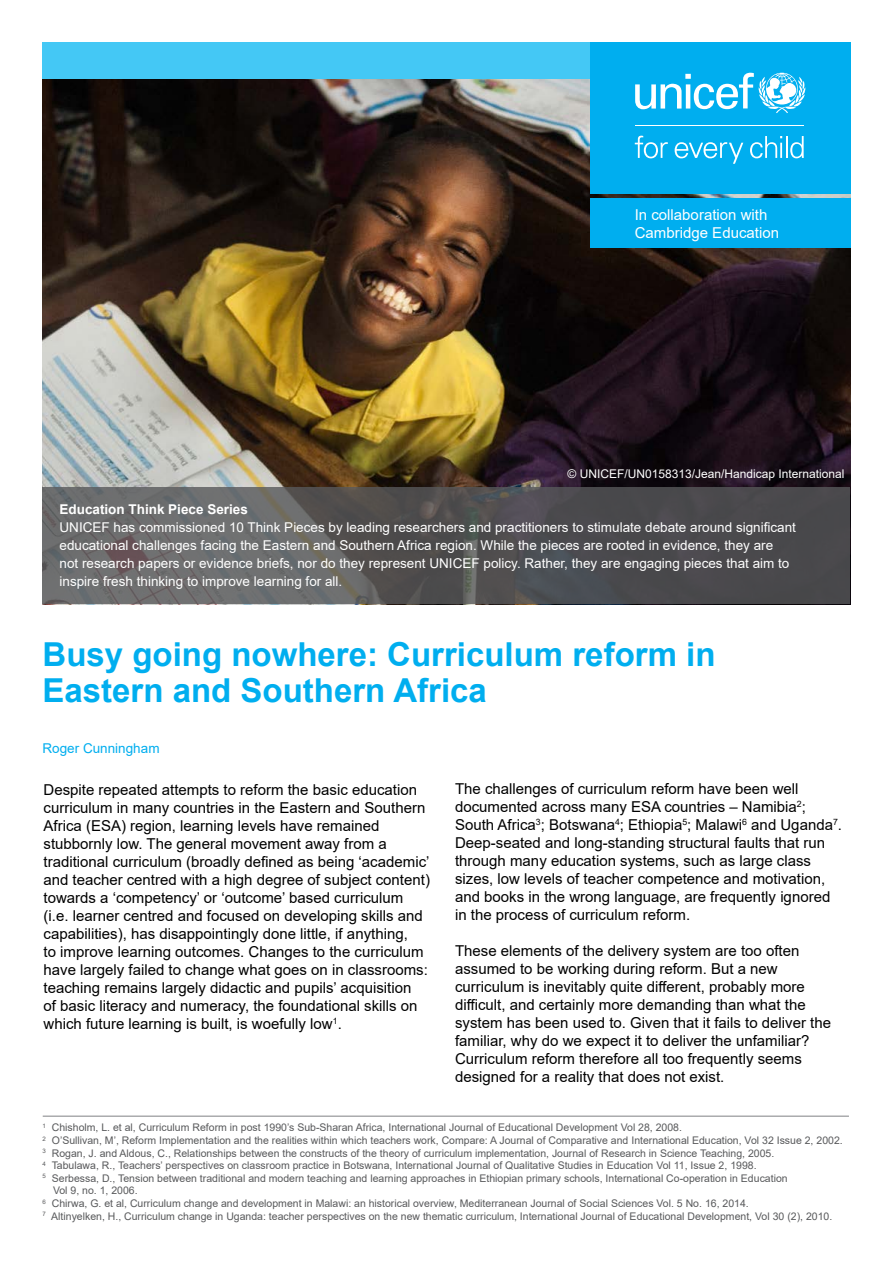
<style>
.page{position:relative;width:893px;height:1263px;background:#fff}
.page>*{position:absolute;margin:0;border:0;box-sizing:border-box;transform-origin:0 0}
.t1{font:700 33px/36px "Arial";color:#00aeef}
.t2{font:15px/18px "Arial";color:#000}
.t3{font:15px/18px "Arial";color:#fff}
.t4{font:13.5px/18px "Arial";color:#fff}
.t5{font:700 13.5px "Arial";color:#fff}
.t6{font:13.5px "Arial";color:#00aeef}
.t7{font:12px "Arial";color:#fff}
.t8{font:10.5px "Arial";color:#58595b}
</style>
<div class="page">
<img style="left:43px;top:79px;width:807px;height:408px">
<div style="left:43px;top:43px;width:807px;height:36px;background:#44c8f5"></div>
<div style="left:590px;top:43px;width:260px;height:151px;background:#00aeef"></div>
<div style="left:590px;top:198px;width:260px;height:50px;background:#00aeef"></div>
<svg style="left:635px;top:73px;width:170px;height:40px"></svg>
<hr style="left:635px;top:125px;width:169px;height:1px;background:#fff">
<svg style="left:635px;top:136px;width:33px;height:22px"></svg>
<svg style="left:675px;top:142px;width:68px;height:22px"></svg>
<svg style="left:750px;top:136px;width:54px;height:22px"></svg>
<hr style="left:43px;top:1116px;width:806px;height:1px;background:#808285">
<svg style="left:43px;top:487px;width:807px;height:117px;background:#585759"></svg>
<p class="t3" style="left:635px;top:205px;width:146px">In collaboration with<br>Cambridge Education</p>
<p class="t7" style="left:568px;top:466px;width:278px">© UNICEF/UN0158313/Jean/Handicap International</p>
<p class="t5" style="left:60px;top:500px;width:190px">Education Think Piece Series</p>
<p class="t4" style="left:60px;top:518px;width:738px">UNICEF has commissioned 10 Think Pieces by leading researchers and practitioners to stimulate debate around significant educational challenges facing the Eastern and Southern Africa region. While the pieces are rooted in evidence, they are<br>not research papers or evidence briefs, nor do they represent UNICEF policy. Rather, they are engaging pieces that aim to inspire fresh thinking to improve learning for all.</p>
<h1 class="t1" style="left:43px;top:637px;width:674px">Busy going nowhere: Curriculum reform in<br>Eastern and Southern Africa</h1>
<p class="t6" style="left:43px;top:738px;width:119px">Roger Cunningham</p>
<p class="t2" style="left:44px;top:781px;width:388px">Despite repeated attempts to reform the basic education curriculum in many countries in the Eastern and Southern Africa (ESA) region, learning levels have remained stubbornly low. The general movement away from a traditional curriculum (broadly defined as being ‘academic’ and teacher centred with a high degree of subject content) towards a ‘competency’ or ‘outcome’ based curriculum (i.e. learner centred and focused on developing skills and capabilities), has disappointingly done little, if anything,<br>to improve learning outcomes. Changes to the curriculum have largely failed to change what goes on in classrooms: teaching remains largely didactic and pupils’ acquisition<br>of basic literacy and numeracy, the foundational skills on which future learning is built, is woefully low<sup>1</sup>.</p>
<p class="t2" style="left:455px;top:779px;width:388px">The challenges of curriculum reform have been well documented across many ESA countries – Namibia<sup>2</sup>; South Africa<sup>3</sup>; Botswana<sup>4</sup>; Ethiopia<sup>5</sup>; Malawi<sup>6</sup> and Uganda<sup>7</sup>.<br>Deep-seated and long-standing structural faults that run through many education systems, such as large class sizes, low levels of teacher competence and motivation, and books in the wrong language, are frequently ignored in the process of curriculum reform.</p>
<p class="t2" style="left:455px;top:941px;width:378px">These elements of the delivery system are too often assumed to be working during reform. But a new curriculum is inevitably quite different, probably more difficult, and certainly more demanding than what the system has been used to. Given that it fails to deliver the familiar, why do we expect it to deliver the unfamiliar?<br>Curriculum reform therefore all too frequently seems designed for a reality that does not exist.</p>
<p class="t8" style="left:43px;top:1120px;width:641px"><sup>1</sup> Chisholm, L. et al, Curriculum Reform in post 1990’s Sub-Sharan Africa, International Journal of Educational Development Vol 28, 2008.</p>
<p class="t8" style="left:43px;top:1133px;width:802px"><sup>2</sup> O’Sullivan, M’, Reform Implementation and the realities within which teachers work, Compare: A Journal of Comparative and International Education, Vol 32 Issue 2, 2002.</p>
<p class="t8" style="left:43px;top:1146px;width:733px"><sup>3</sup> Rogan, J. and Aldous, C., Relationships between the constructs of the theory of curriculum implementation, Journal of Research in Science Teaching, 2005.</p>
<p class="t8" style="left:43px;top:1158px;width:715px"><sup>4</sup> Tabulawa, R., Teachers’ perspectives on classroom practice in Botswana, International Journal of Qualitative Studies in Education Vol 11, Issue 2, 1998.</p>
<p class="t8" style="left:43px;top:1171px;width:746px"><sup>5</sup> Serbessa, D., Tension between traditional and modern teaching and learning approaches in Ethiopian primary schools, International Co-operation in Education</p>
<p class="t8" style="left:53px;top:1183px;width:86px">Vol 9, no. 1, 2006.</p>
<p class="t8" style="left:43px;top:1196px;width:708px"><sup>6</sup> Chirwa, G. et al, Curriculum change and development in Malawi: an historical overview, Mediterranean Journal of Social Sciences Vol. 5 No. 16, 2014.</p>
<p class="t8" style="left:43px;top:1209px;width:791px"><sup>7</sup> Altinyelken, H., Curriculum change in Uganda: teacher perspectives on the new thematic curriculum, International Journal of Educational Development, Vol 30 (2), 2010.</p>
</div>
